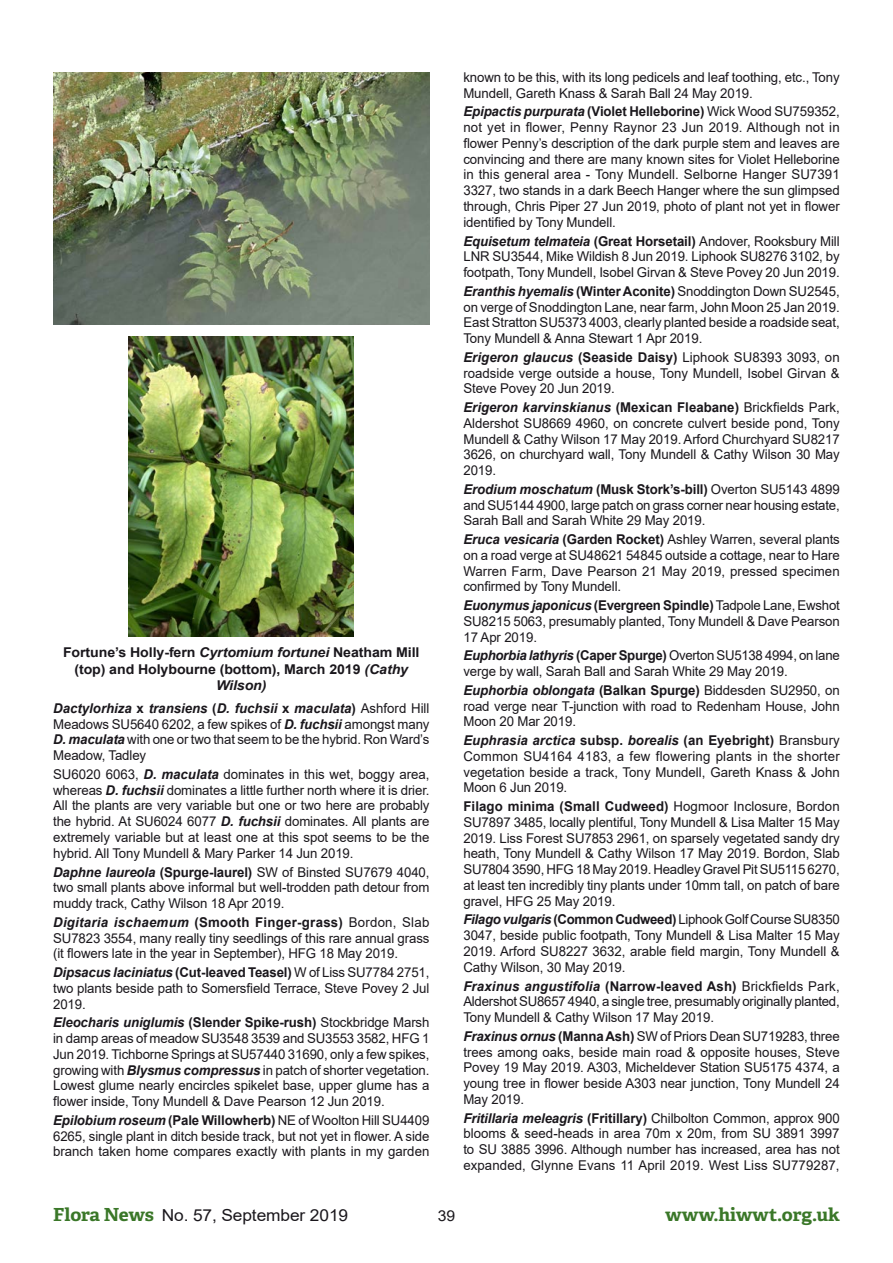
<style>
.page{position:relative;width:893px;height:1263px;background:#fff}
.page>*{position:absolute;margin:0;border:0;box-sizing:border-box;transform-origin:0 0}
.t1{font:700 18px "Adelle";letter-spacing:-.005em;color:#3a7728;scale:1.05 1}
.t2{font:16.5px "Arial";letter-spacing:-.005em;color:#1a171c;scale:1.05 1}
.t3{font:15px "Arial";color:#1a171c;scale:1.05 1}
.t4{font:13.5px/15.8px "Arial";letter-spacing:-.01em;color:#1a171c;text-align:justify}
.t5{font:700 13.5px/16.5px "Arial";letter-spacing:-.005em;color:#1a171c;text-align:center;scale:1.05 1}
.s1{font-style:italic}
.s2{font-weight:700;font-style:italic}
.s3{font-weight:700}
.s4{font-family:"Adelle";font-weight:700;font-size:18px;color:#3a7728}
</style>
<div class="page">
<img style="left:53px;top:72px;width:376px;height:252px">
<img style="left:129px;top:336px;width:225px;height:300px">
<p class="t5" style="left:63px;top:644px;width:341px">Fortune’s Holly-fern <span class="s1">Cyrtomium fortunei</span> Neatham Mill (top) and Holybourne (bottom), March 2019 <span class="s1">(Cathy<br>Wilson)</span></p>
<p class="t4" style="left:53px;top:700px;width:378px"><span class="s2">Dactylorhiza</span> <span class="s3">x</span> <span class="s2">transiens</span> <span class="s3">(</span><span class="s2">D. fuchsii</span> <span class="s3">x</span> <span class="s2">maculata</span><span class="s3">)</span> Ashford Hill Meadows SU5640 6202, a few spikes of <span class="s2">D. fuchsii</span> amongst many <span class="s2">D. maculata</span> with one or two that seem to be the hybrid. Ron Ward’s Meadow, Tadley</p>
<p class="t4" style="left:53px;top:766px;width:378px">SU6020 6063, <span class="s2">D. maculata</span> dominates in this wet, boggy area, whereas <span class="s2">D. fuchsii</span> dominates a little further north where it is drier.<br>All the plants are very variable but one or two here are probably the hybrid. At SU6024 6077 <span class="s2">D. fuchsii</span> dominates. All plants are extremely variable but at least one at this spot seems to be the hybrid. All Tony Mundell &amp; Mary Parker 14 Jun 2019.</p>
<p class="t4" style="left:53px;top:864px;width:378px"><span class="s2">Daphne laureola</span> <span class="s3">(Spurge-laurel)</span> SW of Binsted SU7679 4040, two small plants above informal but well-trodden path detour from muddy track, Cathy Wilson 18 Apr 2019.</p>
<p class="t4" style="left:53px;top:914px;width:378px"><span class="s2">Digitaria ischaemum</span> <span class="s3">(Smooth Finger-grass)</span> Bordon, Slab SU7823 3554, many really tiny seedlings of this rare annual grass (it flowers late in the year in September), HFG 18 May 2019.</p>
<p class="t4" style="left:53px;top:964px;width:378px"><span class="s2">Dipsacus laciniatus</span> <span class="s3">(Cut-leaved Teasel)</span> W of Liss SU7784 2751, two plants beside path to Somersfield Terrace, Steve Povey 2 Jul 2019.</p>
<p class="t4" style="left:53px;top:1014px;width:378px"><span class="s2">Eleocharis uniglumis</span> <span class="s3">(Slender Spike-rush)</span> Stockbridge Marsh in damp areas of meadow SU3548 3539 and SU3553 3582, HFG 1<br>Jun 2019. Tichborne Springs at SU57440 31690, only a few spikes, growing with <span class="s2">Blysmus compressus</span> in patch of shorter vegetation.<br>Lowest glume nearly encircles spikelet base, upper glume has a flower inside, Tony Mundell &amp; Dave Pearson 12 Jun 2019.</p>
<p class="t4" style="left:53px;top:1112px;width:378px"><span class="s2">Epilobium roseum</span> <span class="s3">(Pale Willowherb)</span> NE of Woolton Hill SU4409<br>6265, single plant in ditch beside track, but not yet in flower. A side branch taken home compares exactly with plants in my garden</p>
<p class="t4" style="left:463px;top:69px;width:378px">known to be this, with its long pedicels and leaf toothing, etc., Tony<br>Mundell, Gareth Knass &amp; Sarah Ball 24 May 2019.</p>
<p class="t4" style="left:463px;top:104px;width:378px"><span class="s2">Epipactis purpurata</span> <span class="s3">(Violet Helleborine)</span> Wick Wood SU759352, not yet in flower, Penny Raynor 23 Jun 2019. Although not in flower Penny’s description of the dark purple stem and leaves are convincing and there are many known sites for Violet Helleborine in this general area - Tony Mundell. Selborne Hanger SU7391<br>3327, two stands in a dark Beech Hanger where the sun glimpsed through, Chris Piper 27 Jun 2019, photo of plant not yet in flower identified by Tony Mundell.</p>
<p class="t4" style="left:463px;top:233px;width:378px"><span class="s2">Equisetum telmateia</span> <span class="s3">(Great Horsetail)</span> Andover, Rooksbury Mill LNR SU3544, Mike Wildish 8 Jun 2019. Liphook SU8276 3102, by footpath, Tony Mundell, Isobel Girvan &amp; Steve Povey 20 Jun 2019.</p>
<p class="t4" style="left:463px;top:283px;width:378px"><span class="s2">Eranthis hyemalis</span> <span class="s3">(Winter Aconite)</span> Snoddington Down SU2545, on verge of Snoddington Lane, near farm, John Moon 25 Jan 2019.<br>East Stratton SU5373 4003, clearly planted beside a roadside seat, Tony Mundell &amp; Anna Stewart 1 Apr 2019.</p>
<p class="t4" style="left:463px;top:349px;width:378px"><span class="s2">Erigeron glaucus</span> <span class="s3">(Seaside Daisy)</span> Liphook SU8393 3093, on roadside verge outside a house, Tony Mundell, Isobel Girvan &amp; Steve Povey 20 Jun 2019.</p>
<p class="t4" style="left:463px;top:399px;width:378px"><span class="s2">Erigeron karvinskianus</span> <span class="s3">(Mexican Fleabane)</span> Brickfields Park, Aldershot SU8669 4960, on concrete culvert beside pond, Tony Mundell &amp; Cathy Wilson 17 May 2019. Arford Churchyard SU8217<br>3626, on churchyard wall, Tony Mundell &amp; Cathy Wilson 30 May 2019.</p>
<p class="t4" style="left:463px;top:481px;width:378px"><span class="s2">Erodium moschatum</span> <span class="s3">(Musk Stork’s-bill)</span> Overton SU5143 4899 and SU5144 4900, large patch on grass corner near housing estate, Sarah Ball and Sarah White 29 May 2019.</p>
<p class="t4" style="left:463px;top:531px;width:378px"><span class="s2">Eruca vesicaria</span> <span class="s3">(Garden Rocket)</span> Ashley Warren, several plants on a road verge at SU48621 54845 outside a cottage, near to Hare Warren Farm, Dave Pearson 21 May 2019, pressed specimen confirmed by Tony Mundell.</p>
<p class="t4" style="left:463px;top:597px;width:378px"><span class="s2">Euonymus japonicus</span> <span class="s3">(Evergreen Spindle)</span> Tadpole Lane, Ewshot SU8215 5063, presumably planted, Tony Mundell &amp; Dave Pearson 17 Apr 2019.</p>
<p class="t4" style="left:463px;top:648px;width:378px"><span class="s2">Euphorbia lathyris</span> <span class="s3">(Caper Spurge)</span> Overton SU5138 4994, on lane verge by wall, Sarah Ball and Sarah White 29 May 2019.</p>
<p class="t4" style="left:463px;top:682px;width:378px"><span class="s2">Euphorbia oblongata</span> <span class="s3">(Balkan Spurge)</span> Biddesden SU2950, on road verge near T-junction with road to Redenham House, John Moon 20 Mar 2019.</p>
<p class="t4" style="left:463px;top:732px;width:378px"><span class="s2">Euphrasia arctica</span> <span class="s3">subsp.</span> <span class="s2">borealis</span> <span class="s3">(an Eyebright)</span> Bransbury Common SU4164 4183, a few flowering plants in the shorter vegetation beside a track, Tony Mundell, Gareth Knass &amp; John Moon 6 Jun 2019.</p>
<p class="t4" style="left:463px;top:798px;width:378px"><span class="s3">Filago minima (Small Cudweed)</span> Hogmoor Inclosure, Bordon SU7897 3485, locally plentiful, Tony Mundell &amp; Lisa Malter 15 May 2019. Liss Forest SU7853 2961, on sparsely vegetated sandy dry heath, Tony Mundell &amp; Cathy Wilson 17 May 2019. Bordon, Slab SU7804 3590, HFG 18 May 2019. Headley Gravel Pit SU5115 6270, at least ten incredibly tiny plants under 10mm tall, on patch of bare gravel, HFG 25 May 2019.</p>
<p class="t4" style="left:463px;top:912px;width:378px"><span class="s2">Filago vulgaris</span> <span class="s3">(Common Cudweed)</span> Liphook Golf Course SU8350<br>3047, beside public footpath, Tony Mundell &amp; Lisa Malter 15 May 2019. Arford SU8227 3632, arable field margin, Tony Mundell &amp; Cathy Wilson, 30 May 2019.</p>
<p class="t4" style="left:463px;top:978px;width:378px"><span class="s2">Fraxinus angustifolia</span> <span class="s3">(Narrow-leaved Ash)</span> Brickfields Park, Aldershot SU8657 4940, a single tree, presumably originally planted, Tony Mundell &amp; Cathy Wilson 17 May 2019.</p>
<p class="t4" style="left:463px;top:1028px;width:378px"><span class="s2">Fraxinus ornus</span> <span class="s3">(Manna Ash)</span> SW of Priors Dean SU719283, three trees among oaks, beside main road &amp; opposite houses, Steve Povey 19 May 2019. A303, Micheldever Station SU5175 4374, a young tree in flower beside A303 near junction, Tony Mundell 24<br>May 2019.</p>
<p class="t4" style="left:463px;top:1110px;width:378px"><span class="s2">Fritillaria meleagris</span> <span class="s3">(Fritillary)</span> Chilbolton Common, approx 900 blooms &amp; seed-heads in area 70m x 20m, from SU 3891 3997 to SU 3885 3996. Although number has increased, area has not expanded, Glynne Evans 11 April 2019. West Liss SU779287,</p>
<p class="t2" style="left:53px;top:1204px;width:282px"><span class="s4">Flora News</span> No. 57, September 2019</p>
<p class="t3" style="left:438px;top:1206px;width:18px">39</p>
<h1 class="t1" style="left:665px;top:1202px;width:168px">www.hiwwt.org.uk</h1>
</div>
